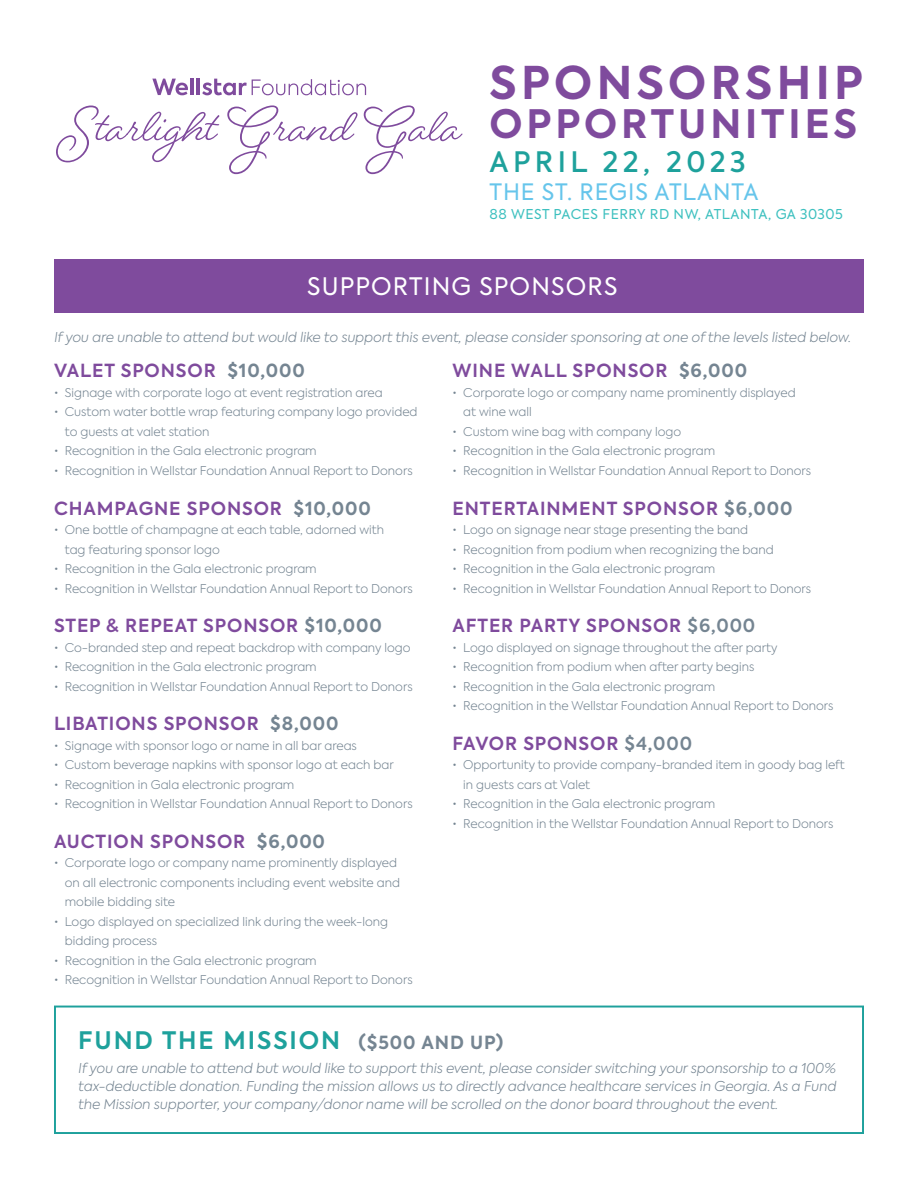
<style>
.page{position:relative;width:918px;height:1188px;background:#fff}
.page>*{position:absolute;margin:0;border:0;box-sizing:border-box;transform-origin:0 0}
.t1{font:700 52.8px "Beloved Script";color:#7f4b9d}
.t2{font:700 44.85px "Axiforma";letter-spacing:.1em;color:#7f4b9d}
.t3{font:700 39px "Axiforma";letter-spacing:.1em;color:#7f4b9d}
.t4{font:500 28.05px "Axiforma";letter-spacing:.16em;color:#1ea19c}
.t5{font:600 24px "Axiforma";letter-spacing:.08em;color:#1ea19c}
.t6{font:24px "Axiforma";letter-spacing:.05em;color:#fff}
.t7{font:22.5px "Axiforma";letter-spacing:.04em;color:#66c5eb}
.t8{font:600 18px "Axiforma";letter-spacing:.05em;color:#7f4b9d}
.t9{font:italic 300 13.5px/18px "Axiforma";color:#758592;text-align:justify}
.t10{font:13.5px "Axiforma";letter-spacing:.04em;color:#3dc0bf}
.t11{font:300 12px/19.5px "Axiforma";color:#758592}
.s1{font-weight:700;color:#758592}
.s2{color:#758592}
.s3{font-weight:700;font-size:18px;color:#758592}
</style>
<div class="page">
<div style="left:54px;top:259px;width:810px;height:54px;background:#7f4b9d"></div>
<svg style="left:152px;top:79px;width:36px;height:16px"></svg>
<hr style="left:191px;top:78px;width:3px;height:17px;background:#7f4b9d">
<hr style="left:197px;top:78px;width:3px;height:17px;background:#7f4b9d">
<svg style="left:202px;top:79px;width:164px;height:16px"></svg>
<div style="left:54px;top:1006px;width:810px;height:128px;border:2px solid #1ea19c"></div>
<h1 class="t1" style="left:66px;top:87px;width:397px">Starlight Grand Gala</h1>
<h2 class="t2" style="left:490px;top:52px;width:375px">SPONSORSHIP</h2>
<h3 class="t3" style="left:490px;top:97px;width:369px">OPPORTUNITIES</h3>
<h3 class="t4" style="left:490px;top:143px;width:258px">APRIL 22, 2023</h3>
<h3 class="t7" style="left:490px;top:177px;width:270px">THE ST. REGIS ATLANTA</h3>
<p class="t10" style="left:490px;top:206px;width:355px">88 WEST PACES FERRY RD NW, ATLANTA, GA 30305</p>
<h3 class="t6" style="left:307px;top:271px;width:312px">SUPPORTING SPONSORS</h3>
<p class="t9" style="left:54px;top:328px;width:799px">If you are unable to attend but would like to support this event, please consider sponsoring at one of the levels listed below.</p>
<h3 class="t8" style="left:54px;top:359px;width:252px">VALET SPONSOR <span class="s1">$10,000</span></h3>
<p class="t11" style="left:54px;top:383px;width:330px">• Signage with corporate logo at event registration area</p>
<p class="t11" style="left:65px;top:402px;width:354px;text-indent:-11px">• Custom water bottle wrap featuring company logo provided to guests at valet station</p>
<p class="t11" style="left:54px;top:441px;width:264px">• Recognition in the Gala electronic program</p>
<p class="t11" style="left:54px;top:461px;width:360px">• Recognition in Wellstar Foundation Annual Report to Donors</p>
<h3 class="t8" style="left:54px;top:496px;width:318px">CHAMPAGNE SPONSOR <span class="s1">$10,000</span></h3>
<p class="t11" style="left:65px;top:520px;width:321px;text-indent:-11px">• One bottle of champagne at each table, adorned with tag featuring sponsor logo</p>
<p class="t11" style="left:54px;top:559px;width:264px">• Recognition in the Gala electronic program</p>
<p class="t11" style="left:54px;top:578px;width:360px">• Recognition in Wellstar Foundation Annual Report to Donors</p>
<h3 class="t8" style="left:54px;top:613px;width:329px">STEP &amp; REPEAT SPONSOR <span class="s1">$10,000</span></h3>
<p class="t11" style="left:54px;top:637px;width:358px">• Co-branded step and repeat backdrop with company logo</p>
<p class="t11" style="left:54px;top:657px;width:264px">• Recognition in the Gala electronic program</p>
<p class="t11" style="left:54px;top:676px;width:360px">• Recognition in Wellstar Foundation Annual Report to Donors</p>
<h3 class="t8" style="left:54px;top:712px;width:286px">LIBATIONS SPONSOR <span class="s1">$8,000</span></h3>
<p class="t11" style="left:54px;top:736px;width:304px">• Signage with sponsor logo or name in all bar areas</p>
<p class="t11" style="left:54px;top:755px;width:341px">• Custom beverage napkins with sponsor logo at each bar</p>
<p class="t11" style="left:54px;top:775px;width:242px">• Recognition in Gala electronic program</p>
<p class="t11" style="left:54px;top:794px;width:360px">• Recognition in Wellstar Foundation Annual Report to Donors</p>
<h3 class="t8" style="left:54px;top:829px;width:273px">AUCTION SPONSOR <span class="s1">$6,000</span></h3>
<p class="t11" style="left:65px;top:853px;width:337px;text-indent:-11px">• Corporate logo or company name prominently displayed on all electronic components including event website and mobile bidding site</p>
<p class="t11" style="left:65px;top:912px;width:325px;text-indent:-11px">• Logo displayed on specialized link during the week-long bidding process</p>
<p class="t11" style="left:54px;top:951px;width:264px">• Recognition in the Gala electronic program</p>
<p class="t11" style="left:54px;top:970px;width:360px">• Recognition in Wellstar Foundation Annual Report to Donors</p>
<h3 class="t8" style="left:453px;top:359px;width:296px">WINE WALL SPONSOR <span class="s1">$6,000</span></h3>
<p class="t11" style="left:463px;top:383px;width:334px;text-indent:-11px">• Corporate logo or company name prominently displayed at wine wall</p>
<p class="t11" style="left:453px;top:422px;width:230px">• Custom wine bag with company logo</p>
<p class="t11" style="left:453px;top:441px;width:264px">• Recognition in the Gala electronic program</p>
<p class="t11" style="left:453px;top:461px;width:360px">• Recognition in Wellstar Foundation Annual Report to Donors</p>
<h3 class="t8" style="left:453px;top:496px;width:341px">ENTERTAINMENT SPONSOR <span class="s1">$6,000</span></h3>
<p class="t11" style="left:453px;top:520px;width:297px">• Logo on signage near stage presenting the band</p>
<p class="t11" style="left:453px;top:539px;width:323px">• Recognition from podium when recognizing the band</p>
<p class="t11" style="left:453px;top:559px;width:264px">• Recognition in the Gala electronic program</p>
<p class="t11" style="left:453px;top:578px;width:360px">• Recognition in Wellstar Foundation Annual Report to Donors</p>
<h3 class="t8" style="left:453px;top:613px;width:304px">AFTER PARTY SPONSOR <span class="s2">$6,000</span></h3>
<p class="t11" style="left:453px;top:637px;width:327px">• Logo displayed on signage throughout the after party</p>
<p class="t11" style="left:453px;top:657px;width:303px">• Recognition from podium when after party begins</p>
<p class="t11" style="left:453px;top:676px;width:264px">• Recognition in the Gala electronic program</p>
<p class="t11" style="left:453px;top:696px;width:382px">• Recognition in the Wellstar Foundation Annual Report to Donors</p>
<h3 class="t8" style="left:453px;top:731px;width:241px">FAVOR SPONSOR <span class="s2">$4,000</span></h3>
<p class="t11" style="left:463px;top:755px;width:383px;text-indent:-11px">• Opportunity to provide company-branded item in goody bag left in guests cars at Valet</p>
<p class="t11" style="left:453px;top:794px;width:264px">• Recognition in the Gala electronic program</p>
<p class="t11" style="left:453px;top:814px;width:382px">• Recognition in the Wellstar Foundation Annual Report to Donors</p>
<h3 class="t5" style="left:78px;top:1024px;width:427px">FUND THE MISSION <span class="s3">($500 AND UP)</span></h3>
<p class="t9" style="left:78px;top:1059px;width:760px">If you are unable to attend but would like to support this event, please consider switching your sponsorship to a 100% tax-deductible donation. Funding the mission allows us to directly advance healthcare services in Georgia. As a Fund the Mission supporter, your company/donor name will be scrolled on the donor board throughout the event.</p>
</div>
